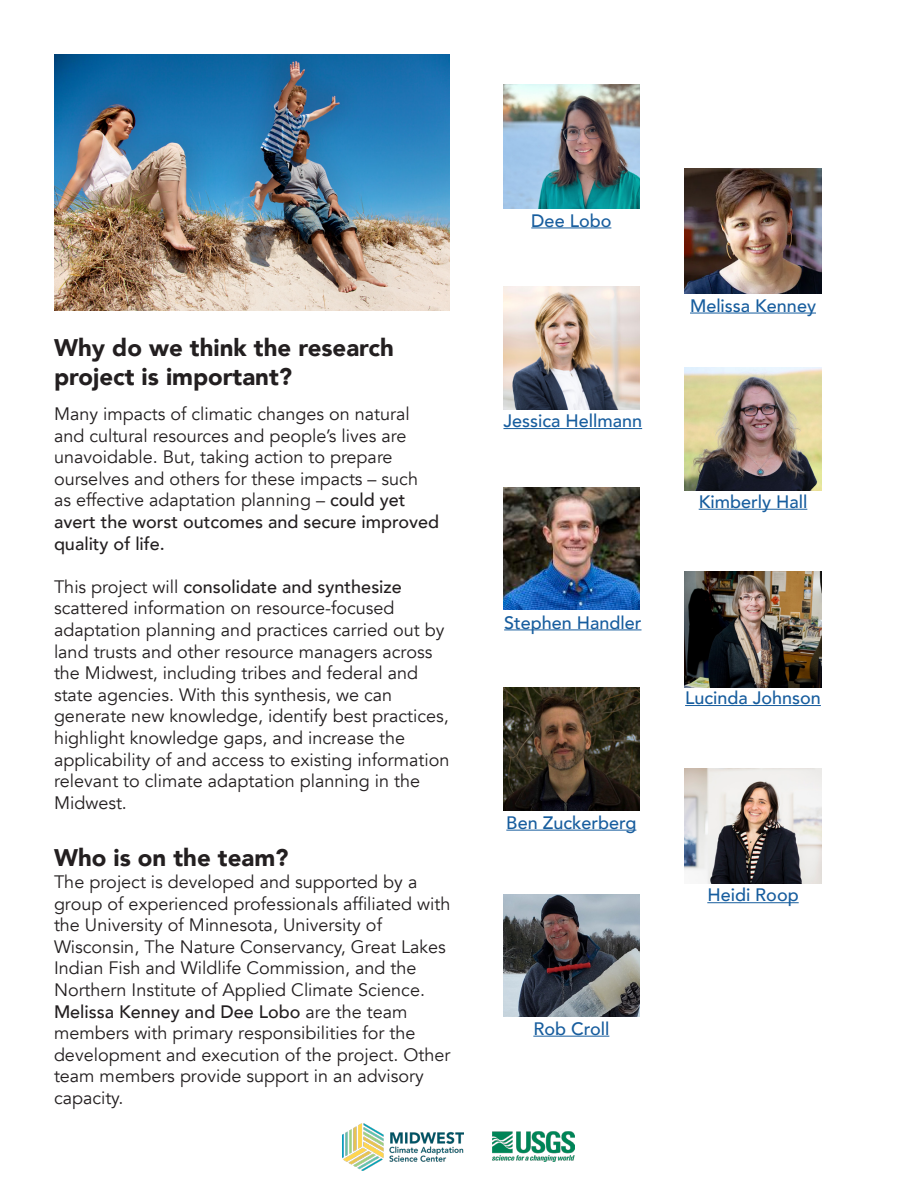
<style>
.page{position:relative;width:918px;height:1188px;background:#fff}
.page>*{position:absolute;margin:0;border:0;box-sizing:border-box;transform-origin:0 0}
.Body_text{font:900 24px/28.8px "Avenir";color:#231f20}
.Body_text-2{font:18px/21.6px "Avenir";color:#231f20}
.t1{font:500 18px "Avenir";color:#175d9e}
.s1{font-weight:500}
</style>
<div class="page">
<img style="left:343px;top:1123px;width:120px;height:47px">
<img style="left:493px;top:1131px;width:81px;height:31px">
<img style="left:503px;top:84px;width:137px;height:125px">
<img style="left:685px;top:169px;width:136px;height:124px">
<img style="left:685px;top:368px;width:136px;height:123px">
<img style="left:685px;top:572px;width:136px;height:115px">
<img style="left:503px;top:488px;width:137px;height:121px">
<img style="left:503px;top:688px;width:137px;height:123px">
<img style="left:503px;top:286px;width:137px;height:123px">
<img style="left:685px;top:768px;width:136px;height:115px">
<img style="left:503px;top:895px;width:137px;height:122px">
<hr style="left:531px;top:227px;width:80px;height:1px;background:#175d9e">
<hr style="left:690px;top:313px;width:126px;height:1px;background:#175d9e">
<hr style="left:503px;top:428px;width:139px;height:1px;background:#175d9e">
<hr style="left:699px;top:509px;width:108px;height:1px;background:#175d9e">
<hr style="left:685px;top:705px;width:136px;height:1px;background:#175d9e">
<hr style="left:707px;top:902px;width:92px;height:1px;background:#175d9e">
<hr style="left:504px;top:629px;width:138px;height:1px;background:#175d9e">
<hr style="left:506px;top:830px;width:130px;height:1px;background:#175d9e">
<hr style="left:533px;top:1036px;width:76px;height:1px;background:#175d9e">
<img style="left:54px;top:54px;width:396px;height:257px">
<p class="Body_text" style="left:54px;top:333px;width:341px">Why do we think the research project is important?</p>
<p class="Body_text-2" style="left:54px;top:403px;width:387px">Many impacts of climatic changes on natural and cultural resources and people’s lives are unavoidable. But, taking action to prepare ourselves and others for these impacts – such as effective adaptation planning – <span class="s1">could yet avert the worst outcomes and secure improved quality of life.</span></p>
<p class="Body_text-2" style="left:54px;top:576px;width:397px">This project will <span class="s1">consolidate and synthesize </span>scattered information on resource-focused adaptation planning and practices carried out by land trusts and other resource managers across the Midwest, including tribes and federal and state agencies. With this synthesis, we can generate new knowledge, identify best practices, highlight knowledge gaps, and increase the applicability of and access to existing information relevant to climate adaptation planning in the Midwest.</p>
<p class="Body_text" style="left:54px;top:843px;width:236px">Who is on the team?</p>
<p class="Body_text-2" style="left:54px;top:871px;width:398px">The project is developed and supported by a group of experienced professionals affiliated with the University of Minnesota, University of Wisconsin, The Nature Conservancy, Great Lakes Indian Fish and Wildlife Commission, and the Northern Institute of Applied Climate Science.<br><span class="s1">Melissa Kenney and Dee Lobo</span> are the team members with primary responsibilities for the development and execution of the project. Other team members provide support in an advisory capacity.</p>
<p class="t1" style="left:531px;top:205px;width:82px">Dee Lobo</p>
<p class="t1" style="left:503px;top:405px;width:140px">Jessica Hellmann</p>
<p class="t1" style="left:504px;top:607px;width:139px">Stephen Handler</p>
<p class="t1" style="left:506px;top:807px;width:132px">Ben Zuckerberg</p>
<p class="t1" style="left:690px;top:290px;width:127px">Melissa Kenney</p>
<p class="t1" style="left:699px;top:486px;width:110px">Kimberly Hall</p>
<p class="t1" style="left:685px;top:682px;width:137px">Lucinda Johnson</p>
<p class="t1" style="left:707px;top:880px;width:93px">Heidi Roop</p>
<p class="t1" style="left:533px;top:1013px;width:78px">Rob Croll</p>
</div>
